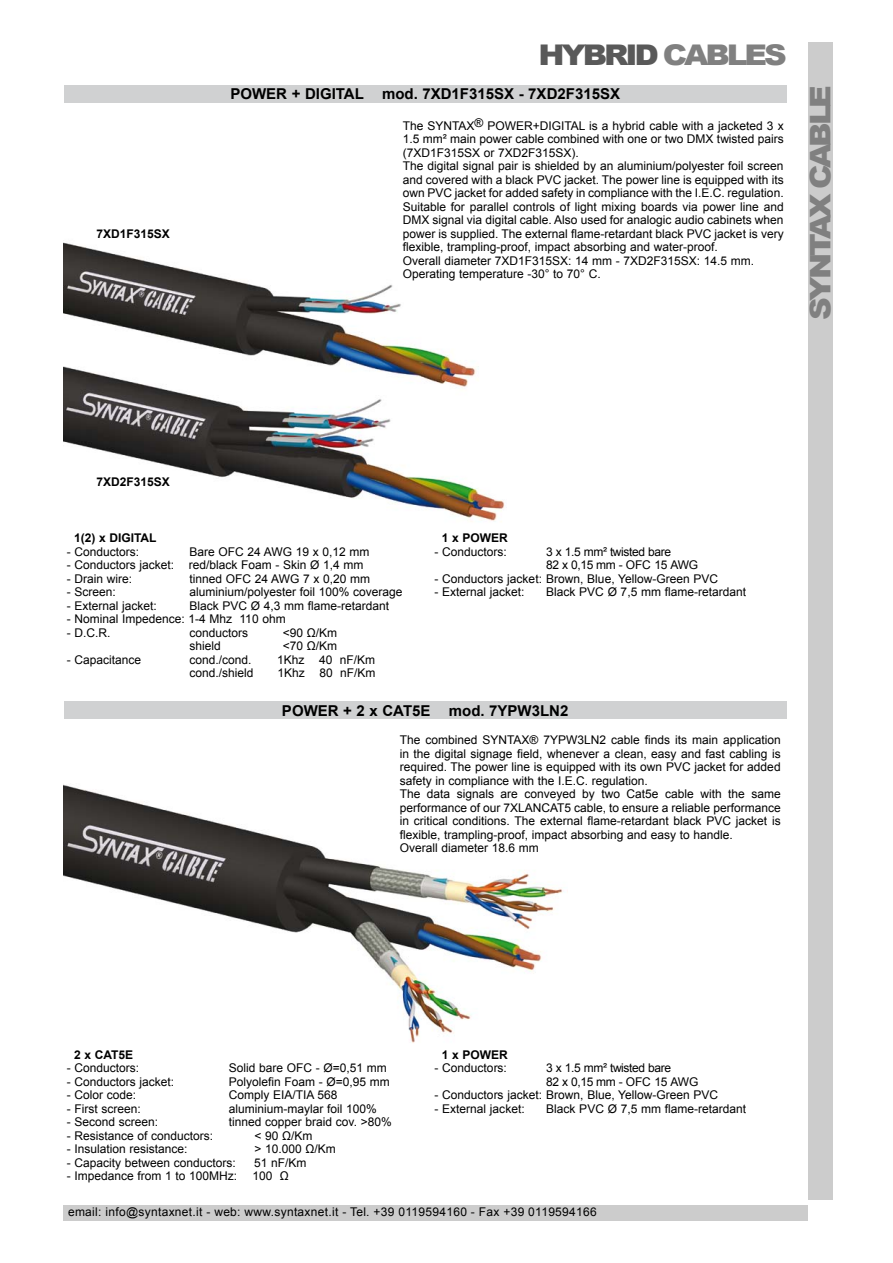
<style>
.page{position:relative;width:893px;height:1263px;background:#fff}
.page>*{position:absolute;margin:0;border:0;box-sizing:border-box;transform-origin:0 0}
.t1{font:900 28.5px "Arial";letter-spacing:-.1em;color:#595959;scale:1.1 1}
.t2{font:900 28.5px "Arial";letter-spacing:-.1em;color:#808080;scale:1.1 1}
.t3{font:700 15px "Arial";color:#000}
.t4{font:12px/13.5px "Arial";color:#000}
.t5{font:12px "Arial";letter-spacing:.025em;color:#000}
.t6{font:12px/13.5px "Arial";letter-spacing:-.03em;color:#000}
.t7{font:700 12px "Arial";color:#000}
.s1{color:#808080}
</style>
<div class="page">
<div style="left:808px;top:42px;width:25px;height:1157px;background:#ccc"></div>
<div style="left:64px;top:1204px;width:744px;height:16px;background:#ccc"></div>
<img style="left:64px;top:242px;width:441px;height:279px">
<div style="left:64px;top:85px;width:723px;height:17px;background:#d0d1d2"></div>
<div style="left:64px;top:702px;width:723px;height:17px;background:#d0d1d2"></div>
<img style="left:64px;top:785px;width:498px;height:258px">
<p class="t7" style="left:97px;top:226px;width:75px">7XD1F315SX</p>
<h1 class="t1" style="left:539px;top:34px;width:227px">HYBRID <span class="s1">CABLES</span></h1>
<p class="t3" style="left:230px;top:84px;width:391px">POWER + DIGITAL mod. 7XD1F315SX - 7XD2F315SX</p>
<p class="t4" style="left:403px;top:119px;width:382px">The SYNTAX® POWER+DIGITAL is a hybrid cable with a jacketed 3 x 1.5 mm² main power cable combined with one or two DMX twisted pairs (7XD1F315SX or 7XD2F315SX).<br>The digital signal pair is shielded by an aluminium/polyester foil screen and covered with a black PVC jacket. The power line is equipped with its own PVC jacket for added safety in compliance with the I.E.C. regulation.<br>Suitable for parallel controls of light mixing boards via power line and DMX signal via digital cable. Also used for analogic audio cabinets when power is supplied. The external flame-retardant black PVC jacket is very flexible, trampling-proof, impact absorbing and water-proof.<br>Overall diameter 7XD1F315SX: 14 mm - 7XD2F315SX: 14.5 mm.<br>Operating temperature -30° to 70° C.</p>
<h1 class="t2" style="left:800px;top:320px;width:215px;rotate:-90deg">SYNTAX CABLE</h1>
<p class="t7" style="left:97px;top:474px;width:75px">7XD2F315SX</p>
<p class="t7" style="left:74px;top:530px;width:84px">1(2) x DIGITAL</p>
<p class="t4" style="left:67px;top:545px;width:74px">- Conductors:</p>
<p class="t4" style="left:189px;top:545px;width:181px">Bare OFC 24 AWG 19 x 0,12 mm</p>
<p class="t4" style="left:67px;top:558px;width:298px">- Conductors jacket: red/black Foam - Skin Ø 1,4 mm</p>
<p class="t4" style="left:67px;top:572px;width:67px">- Drain wire:</p>
<p class="t4" style="left:189px;top:572px;width:182px">tinned OFC 24 AWG 7 x 0,20 mm</p>
<p class="t4" style="left:67px;top:585px;width:51px">- Screen:</p>
<p class="t4" style="left:189px;top:585px;width:215px">aluminium/polyester foil 100% coverage</p>
<p class="t4" style="left:67px;top:599px;width:92px">- External jacket:</p>
<p class="t4" style="left:189px;top:599px;width:201px">Black PVC Ø 4,3 mm flame-retardant</p>
<p class="t4" style="left:67px;top:612px;width:220px">- Nominal Impedence: 1-4 Mhz 110 ohm</p>
<p class="t4" style="left:67px;top:626px;width:45px">- D.C.R.</p>
<p class="t4" style="left:189px;top:626px;width:60px">conductors</p>
<p class="t4" style="left:283px;top:626px;width:56px">&lt;90 Ω/Km</p>
<p class="t4" style="left:189px;top:639px;width:33px">shield</p>
<p class="t4" style="left:283px;top:639px;width:56px">&lt;70 Ω/Km</p>
<p class="t4" style="left:67px;top:653px;width:76px">- Capacitance</p>
<p class="t4" style="left:189px;top:653px;width:64px">cond./cond.</p>
<p class="t4" style="left:277px;top:653px;width:100px">1Khz 40 nF/Km</p>
<p class="t4" style="left:189px;top:666px;width:66px">cond./shield</p>
<p class="t4" style="left:278px;top:666px;width:100px">1Khz 80 nF/Km</p>
<p class="t7" style="left:442px;top:530px;width:68px">1 x POWER</p>
<p class="t4" style="left:435px;top:545px;width:74px">- Conductors:</p>
<p class="t6" style="left:546px;top:545px;width:154px">3 x 1.5 mm² twisted bare<br>82 x 0,15 mm - OFC 15 AWG</p>
<p class="t4" style="left:435px;top:572px;width:285px">- Conductors jacket: Brown, Blue, Yellow-Green PVC</p>
<p class="t4" style="left:435px;top:585px;width:92px">- External jacket:</p>
<p class="t4" style="left:546px;top:585px;width:201px">Black PVC Ø 7,5 mm flame-retardant</p>
<p class="t3" style="left:282px;top:700px;width:288px">POWER + 2 x CAT5E mod. 7YPW3LN2</p>
<p class="t4" style="left:400px;top:733px;width:382px">The combined SYNTAX® 7YPW3LN2 cable finds its main application in the digital signage field, whenever a clean, easy and fast cabling is required. The power line is equipped with its own PVC jacket for added safety in compliance with the I.E.C. regulation.<br>The data signals are conveyed by two Cat5e cable with the same performance of our 7XLANCAT5 cable, to ensure a reliable performance in critical conditions. The external flame-retardant black PVC jacket is flexible, trampling-proof, impact absorbing and easy to handle.<br>Overall diameter 18.6 mm</p>
<p class="t7" style="left:74px;top:1047px;width:61px">2 x CAT5E</p>
<p class="t4" style="left:67px;top:1061px;width:74px">- Conductors:</p>
<p class="t4" style="left:229px;top:1061px;width:160px">Solid bare OFC - Ø=0,51 mm</p>
<p class="t4" style="left:67px;top:1075px;width:109px">- Conductors jacket:</p>
<p class="t4" style="left:229px;top:1075px;width:163px">Polyolefin Foam - Ø=0,95 mm</p>
<p class="t4" style="left:67px;top:1088px;width:71px">- Color code:</p>
<p class="t4" style="left:229px;top:1088px;width:110px">Comply EIA/TIA 568</p>
<p class="t4" style="left:67px;top:1102px;width:76px">- First screen:</p>
<p class="t4" style="left:229px;top:1102px;width:150px">aluminium-maylar foil 100%</p>
<p class="t4" style="left:67px;top:1115px;width:93px">- Second screen:</p>
<p class="t4" style="left:229px;top:1115px;width:164px">tinned copper braid cov. &gt;80%</p>
<p class="t4" style="left:67px;top:1129px;width:148px">- Resistance of conductors:</p>
<p class="t4" style="left:254px;top:1129px;width:60px">&lt; 90 Ω/Km</p>
<p class="t4" style="left:67px;top:1142px;width:122px">- Insulation resistance:</p>
<p class="t4" style="left:254px;top:1142px;width:83px">&gt; 10.000 Ω/Km</p>
<p class="t4" style="left:67px;top:1156px;width:171px">- Capacity between conductors:</p>
<p class="t4" style="left:254px;top:1156px;width:54px">51 nF/Km</p>
<p class="t4" style="left:67px;top:1169px;width:172px">- Impedance from 1 to 100MHz:</p>
<p class="t4" style="left:253px;top:1169px;width:38px">100 Ω</p>
<p class="t7" style="left:442px;top:1047px;width:68px">1 x POWER</p>
<p class="t4" style="left:435px;top:1061px;width:74px">- Conductors:</p>
<p class="t6" style="left:546px;top:1061px;width:154px">3 x 1.5 mm² twisted bare<br>82 x 0,15 mm - OFC 15 AWG</p>
<p class="t4" style="left:435px;top:1088px;width:285px">- Conductors jacket: Brown, Blue, Yellow-Green PVC</p>
<p class="t4" style="left:435px;top:1102px;width:92px">- External jacket:</p>
<p class="t4" style="left:546px;top:1102px;width:201px">Black PVC Ø 7,5 mm flame-retardant</p>
<p class="t5" style="left:68px;top:1203px;width:530px">email: info@syntaxnet.it - web: www.syntaxnet.it - Tel. +39 0119594160 - Fax +39 0119594166</p>
</div>
